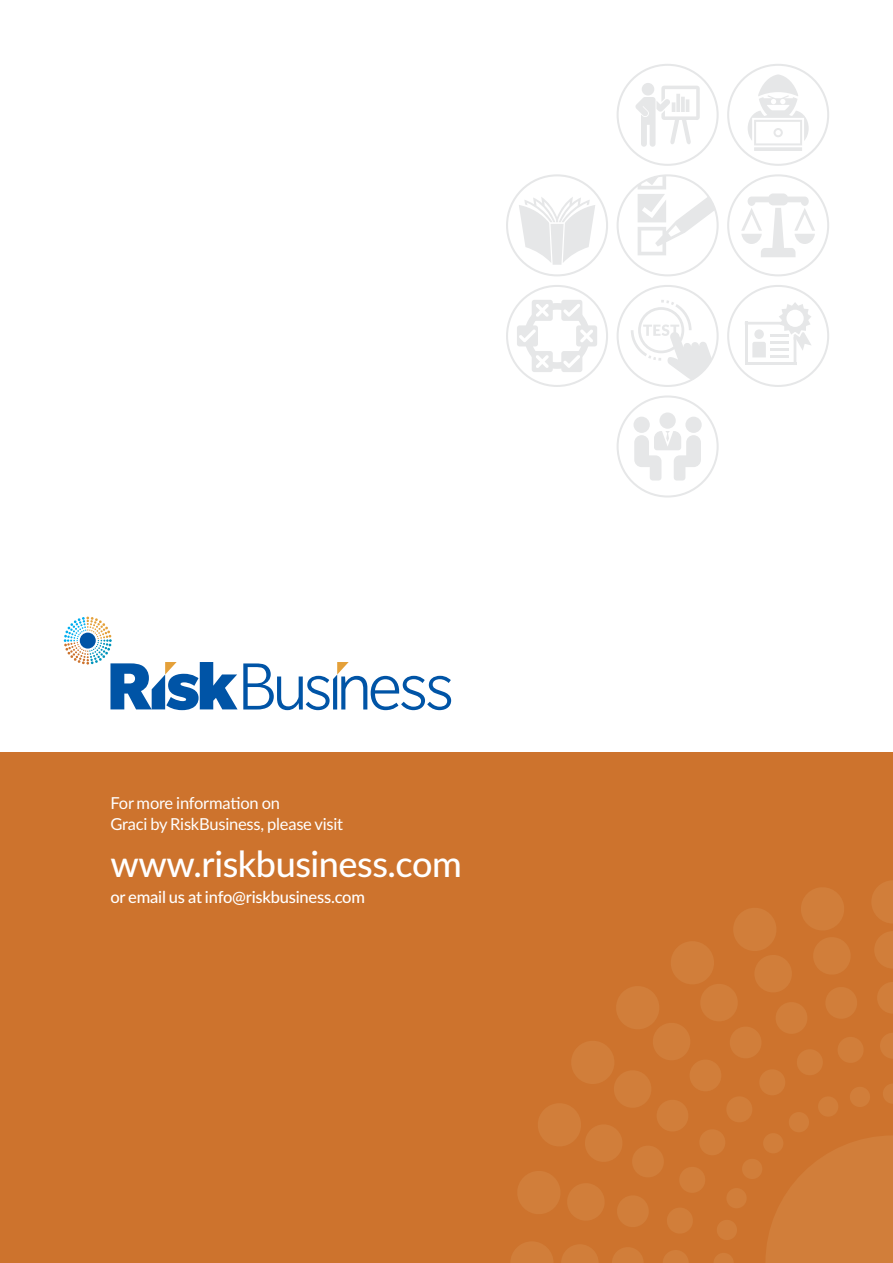
<style>
.page{position:relative;width:893px;height:1263px;background:#fff}
.page>*{position:absolute;margin:0;border:0;box-sizing:border-box;transform-origin:0 0}
.t1{font:500 36px "Lato";letter-spacing:-.01em;color:#fff}
.t2{font:16.5px/21px "Lato";letter-spacing:-.015em;color:#fff}
.t3{font:500 16.5px "Lato";letter-spacing:-.01em;color:#fff}
</style>
<div class="page">
<div style="left:0;top:753px;width:893px;height:510px;background:#cd732d"></div>
<svg style="left:511px;top:881px;width:382px;height:382px"></svg>
<svg style="left:64px;top:617px;width:387px;height:93px"></svg>
<svg style="left:506px;top:285px;width:102px;height:102px"></svg>
<svg style="left:506px;top:174px;width:102px;height:102px"></svg>
<svg style="left:617px;top:64px;width:102px;height:102px"></svg>
<svg style="left:617px;top:174px;width:102px;height:102px"></svg>
<svg style="left:617px;top:285px;width:102px;height:102px"></svg>
<svg style="left:617px;top:395px;width:102px;height:102px"></svg>
<svg style="left:727px;top:64px;width:102px;height:102px"></svg>
<svg style="left:727px;top:174px;width:102px;height:102px"></svg>
<svg style="left:727px;top:285px;width:102px;height:102px"></svg>
<p class="t2" style="left:110px;top:791px;width:234px">For more information on<br>Graci by RiskBusiness, please visit</p>
<h1 class="t1" style="left:110px;top:838px;width:353px">www.riskbusiness.com</h1>
<p class="t3" style="left:110px;top:885px;width:256px">or email us at info@riskbusiness.com</p>
</div>
